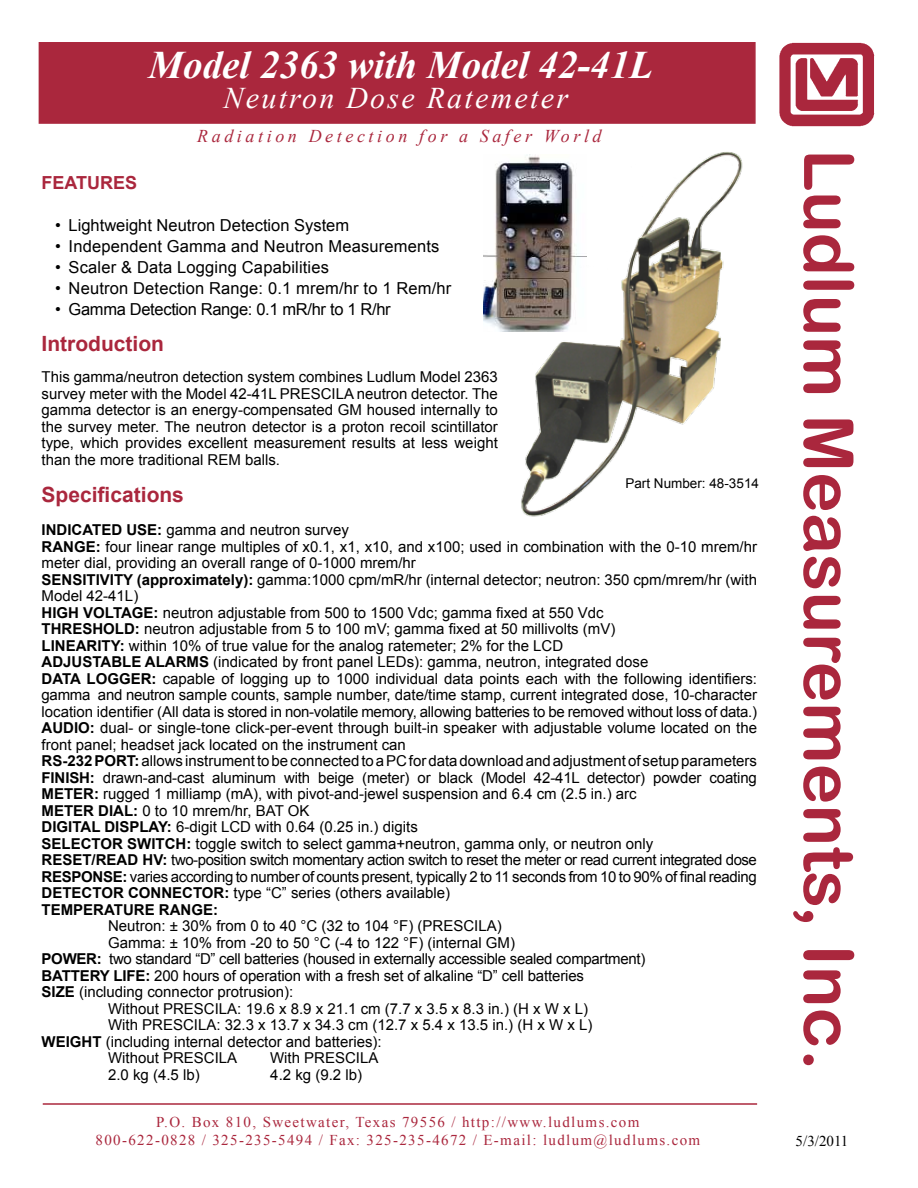
<style>
.page{position:relative;width:918px;height:1188px;background:#fff}
.page>*{position:absolute;margin:0;border:0;box-sizing:border-box;transform-origin:0 0}
.t1{font:69px "Arial Rounded MT Bold";color:#aa273d}
.t2{font:italic 700 39px "Times New Roman";color:#fff}
.t3{font:italic 30px "Times New Roman";letter-spacing:.075em;color:#fff}
.t4{font:700 21px "Arial";color:#aa273d}
.t5{font:italic 18px "Times New Roman";letter-spacing:.2em;color:#aa273d}
.t6{font:700 18px "Arial";color:#aa273d}
.t7{font:16.5px "Arial";letter-spacing:.01em;color:#000}
.t8{font:16.5px "Arial";letter-spacing:-.02em;color:#000}
.t9{font:15px/16.5px "Arial";color:#000}
.t10{font:15px/18px "Times New Roman";letter-spacing:.09em;color:#aa273d;text-align:center}
.t11{font:15px "Arial";letter-spacing:-.02em;color:#000}
.t12{font:15px "Times New Roman";color:#000}
.t13{font:13.5px "Arial";color:#000}
.s1{font-weight:700}
.s2{font-size:72px}
</style>
<div class="page">
<img style="left:779px;top:42px;width:96px;height:85px">
<hr style="left:43px;top:1103px;width:714px;height:2px;background:#aa273d">
<img style="left:483px;top:162px;width:23px;height:169px">
<img style="left:506px;top:152px;width:237px;height:365px">
<div style="left:39px;top:42px;width:717px;height:82px;background:#aa273d;border:2px solid #aa273d"></div>
<h2 class="t2" style="left:149px;top:38px;width:506px">Model 2363 with Model 42-41L</h2>
<h3 class="t3" style="left:224px;top:77px;width:346px">Neutron Dose Ratemeter</h3>
<p class="t5" style="left:197px;top:123px;width:406px">Radiation Detection for a Safer World</p>
<p class="t6" style="left:42px;top:170px;width:97px">FEATURES</p>
<p class="t7" style="left:55px;top:215px;width:296px">• Lightweight Neutron Detection System</p>
<p class="t7" style="left:55px;top:236px;width:386px">• Independent Gamma and Neutron Measurements</p>
<p class="t7" style="left:55px;top:257px;width:275px">• Scaler &amp; Data Logging Capabilities</p>
<p class="t7" style="left:55px;top:278px;width:398px">• Neutron Detection Range: 0.1 mrem/hr to 1 Rem/hr</p>
<p class="t8" style="left:55px;top:299px;width:337px">• Gamma Detection Range: 0.1 mR/hr to 1 R/hr</p>
<h3 class="t4" style="left:42px;top:330px;width:124px">Introduction</h3>
<p class="t9" style="left:42px;top:369px;width:458px;text-align:justify">This gamma/neutron detection system combines Ludlum Model 2363 survey meter with the Model 42-41L PRESCILA neutron detector. The gamma detector is an energy-compensated GM housed internally to the survey meter. The neutron detector is a proton recoil scintillator type, which provides excellent measurement results at less weight than the more traditional REM balls.</p>
<p class="t13" style="left:625px;top:474px;width:135px">Part Number: 48-3514</p>
<h3 class="t4" style="left:42px;top:481px;width:144px">Specifications</h3>
<p class="t9" style="left:42px;top:522px;width:717px"><span class="s1">INDICATED USE:</span> gamma and neutron survey<br><span class="s1">RANGE:</span> four linear range multiples of x0.1, x1, x10, and x100; used in combination with the 0-10 mrem/hr meter dial, providing an overall range of 0-1000 mrem/hr<br><span class="s1">SENSITIVITY (approximately):</span> gamma:1000 cpm/mR/hr (internal detector; neutron: 350 cpm/mrem/hr (with Model 42-41L)<br><span class="s1">HIGH VOLTAGE:</span> neutron adjustable from 500 to 1500 Vdc; gamma fixed at 550 Vdc<br><span class="s1">THRESHOLD:</span> neutron adjustable from 5 to 100 mV; gamma fixed at 50 millivolts (mV)<br><span class="s1">LINEARITY:</span> within 10% of true value for the analog ratemeter; 2% for the LCD<br><span class="s1">ADJUSTABLE ALARMS</span> (indicated by front panel LEDs): gamma, neutron, integrated dose<br><span class="s1">DATA LOGGER:</span> capable of logging up to 1000 individual data points each with the following identifiers: gamma and neutron sample counts, sample number, date/time stamp, current integrated dose, 10-character location identifier (All data is stored in non-volatile memory, allowing batteries to be removed without loss of data.)<br><span class="s1">AUDIO:</span> dual- or single-tone click-per-event through built-in speaker with adjustable volume located on the front panel; headset jack located on the instrument can<br><span class="s1">RS-232 PORT:</span> allows instrument to be connected to a PC for data download and adjustment of setup parameters <span class="s1">FINISH:</span> drawn-and-cast aluminum with beige (meter) or black (Model 42-41L detector) powder coating <span class="s1">METER:</span> rugged 1 milliamp (mA), with pivot-and-jewel suspension and 6.4 cm (2.5 in.) arc<br><span class="s1">METER DIAL:</span> 0 to 10 mrem/hr, BAT OK<br><span class="s1">DIGITAL DISPLAY:</span> 6-digit LCD with 0.64 (0.25 in.) digits<br><span class="s1">SELECTOR SWITCH:</span> toggle switch to select gamma+neutron, gamma only, or neutron only<br><span class="s1">RESET/READ HV:</span> two-position switch momentary action switch to reset the meter or read current integrated dose <span class="s1">RESPONSE:</span> varies according to number of counts present, typically 2 to 11 seconds from 10 to 90% of final reading <span class="s1">DETECTOR CONNECTOR:</span> type “C” series (others available)<br><span class="s1">TEMPERATURE RANGE:</span></p>
<p class="t9" style="left:108px;top:918px;width:395px">Neutron: ± 30% from 0 to 40 °C (32 to 104 °F) (PRESCILA)</p>
<p class="t9" style="left:108px;top:934px;width:409px">Gamma: ± 10% from -20 to 50 °C (-4 to 122 °F) (internal GM)</p>
<p class="t11" style="left:42px;top:949px;width:605px"><span class="s1">POWER:</span> two standard “D” cell batteries (housed in externally accessible sealed compartment)</p>
<p class="t9" style="left:42px;top:967px;width:544px"><span class="s1">BATTERY LIFE:</span> 200 hours of operation with a fresh set of alkaline “D” cell batteries</p>
<p class="t9" style="left:42px;top:984px;width:253px"><span class="s1">SIZE</span> (including connector protrusion):</p>
<p class="t9" style="left:108px;top:1000px;width:482px">Without PRESCILA: 19.6 x 8.9 x 21.1 cm (7.7 x 3.5 x 8.3 in.) (H x W x L)</p>
<p class="t9" style="left:108px;top:1017px;width:486px">With PRESCILA: 32.3 x 13.7 x 34.3 cm (12.7 x 5.4 x 13.5 in.) (H x W x L)</p>
<p class="t9" style="left:42px;top:1033px;width:342px"><span class="s1">WEIGHT</span> (including internal detector and batteries):</p>
<p class="t9" style="left:108px;top:1050px;width:131px">Without PRESCILA</p>
<p class="t9" style="left:270px;top:1050px;width:110px">With PRESCILA</p>
<p class="t9" style="left:108px;top:1066px;width:93px">2.0 kg (4.5 lb)</p>
<p class="t9" style="left:270px;top:1066px;width:93px">4.2 kg (9.2 lb)</p>
<p class="t10" style="left:96px;top:1112px;width:606px">P.O. Box 810, Sweetwater, Texas 79556 / http://www.ludlums.com<br>800-622-0828 / 325-235-5494 / Fax: 325-235-4672 / E-mail: ludlum@ludlums.com</p>
<h1 class="t1" style="left:869px;top:149px;width:923px;rotate:90deg">Ludlum Measurements, Inc<span class="s2">.</span></h1>
<p class="t12" style="left:796px;top:1131px;width:54px">5/3/2011</p>
</div>
